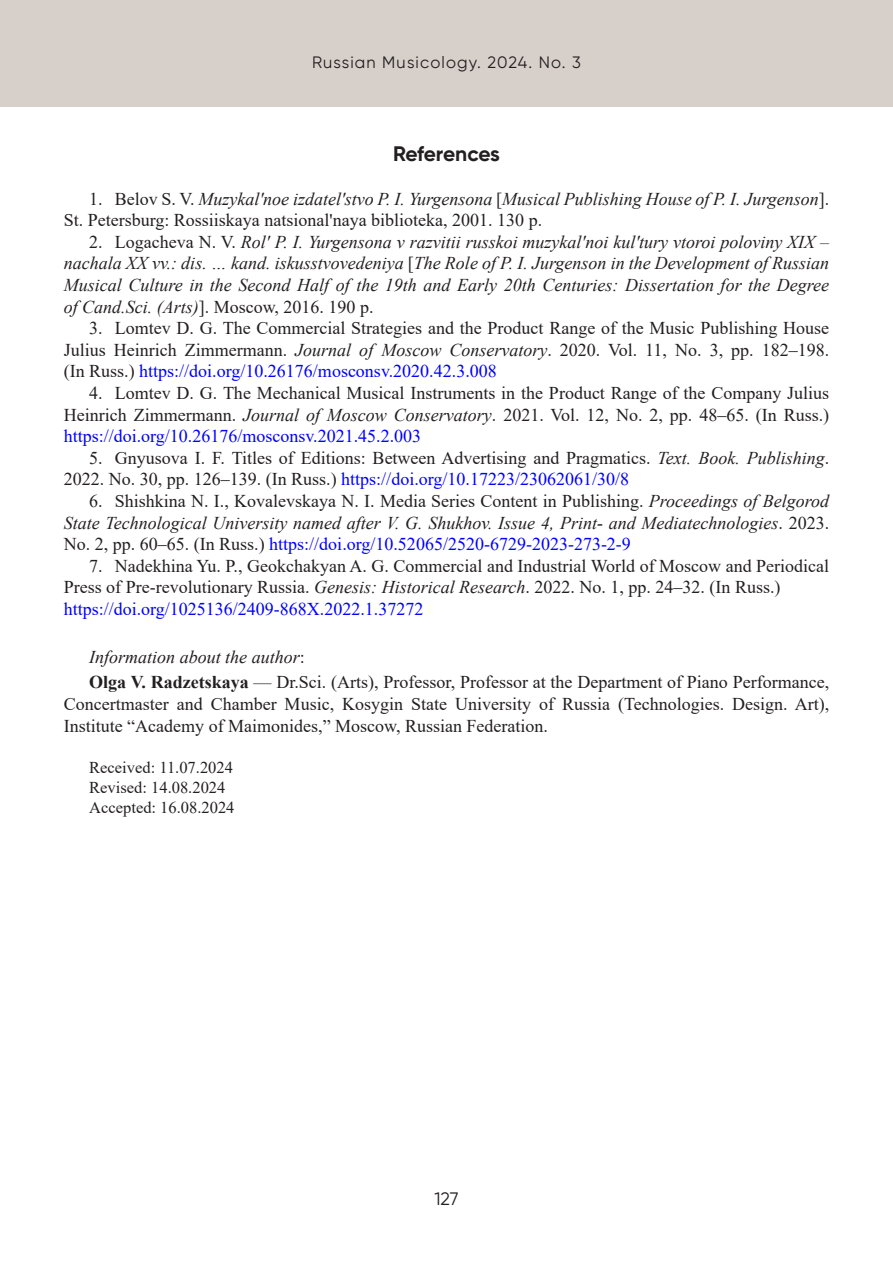
<style>
.page{position:relative;width:893px;height:1263px;background:#fff}
.page>*{position:absolute;margin:0;border:0;box-sizing:border-box;transform-origin:0 0}
.Список_литературы{font:700 21px "Gilroy";letter-spacing:-.015em;color:#231f20}
.Литература{font:18px/21.6px "Times New Roman";color:#231f20}
.Литература-2{font:italic 18px/21.6px "Times New Roman";color:#231f20;text-align:justify}
.Об_авторе{font:18px/21.6px "Times New Roman";color:#231f20;text-align:justify}
.Литература_DOI{font:18px "Times New Roman";color:#00f}
.Об_авторе-2{font:italic 18px "Times New Roman";color:#231f20}
.t1{font:18px "Gilroy";color:#231f20}
.Поступила{font:16.5px "Times New Roman";color:#231f20}
.t2{font:16.5px "Gilroy";letter-spacing:.07em;color:#231f20}
.s1{font-style:italic}
.s2{font-style:normal}
.s3{color:#00f}
.s4{font-style:normal;color:#00f}
.s5{font-weight:700}
</style>
<div class="page">
<div style="left:0;top:0;width:893px;height:107px;background:#d7d0ca"></div>
<p class="t2" style="left:312px;top:53px;width:270px">Russian Musicology. 2024. No. 3</p>
<p class="Список_литературы" style="left:393px;top:141px;width:108px">References</p>
<p class="Литература" style="left:64px;top:187px;width:767px;text-indent:26px">1. Belov S. V. <span class="s1">Muzykal'noe izdatel'stvo P. I. Yurgensona</span> [<span class="s1">Musical Publishing House of P. I. Jurgenson</span>].<br>St. Petersburg: Rossiiskaya natsional'naya biblioteka, 2001. 130 p.</p>
<p class="Литература-2" style="left:64px;top:231px;width:767px;text-indent:26px"><span class="s2">2. Logacheva N. V.</span> Rol' P. I. Yurgensona v razvitii russkoi muzykal'noi kul'tury vtoroi poloviny XIX – nachala XX vv.: dis. … kand. iskusstvovedeniya <span class="s2">[</span>The Role of P. I. Jurgenson in the Development of Russian Musical Culture in the Second Half of the 19th and Early 20th Centuries: Dissertation for the Degree of Cand.Sci. (Arts)<span class="s2">]. Moscow, 2016. 190 p.</span></p>
<p class="Литература" style="left:64px;top:317px;width:767px;text-align:justify;text-indent:26px">3. Lomtev D. G. The Commercial Strategies and the Product Range of the Music Publishing House Julius Heinrich Zimmermann. <span class="s1">Journal of Moscow Conservatory</span>. 2020. Vol. 11, No. 3, pp. 182‒198. (In Russ.) <span class="s3">https://doi.org/10.26176/mosconsv.2020.42.3.008</span></p>
<p class="Литература" style="left:64px;top:382px;width:767px;text-align:justify;text-indent:26px">4. Lomtev D. G. The Mechanical Musical Instruments in the Product Range of the Company Julius Heinrich Zimmermann. <span class="s1">Journal of Moscow Conservatory</span>. 2021. Vol. 12, No. 2, pp. 48‒65. (In Russ.) <span class="s3">https://doi.org/10.26176/mosconsv.2021.45.2.003</span></p>
<p class="Литература" style="left:64px;top:446px;width:767px;text-indent:26px">5. Gnyusova I. F. Titles of Editions: Between Advertising and Pragmatics. <span class="s1">Text. Book. Publishing</span>.<br>2022. No. 30, pp. 126‒139. (In Russ.) <span class="s3">https://doi.org/10.17223/23062061/30/8</span></p>
<p class="Литература-2" style="left:64px;top:490px;width:767px;text-indent:26px"><span class="s2">6. Shishkina N. I., Kovalevskaya N. I. Media Series Content in Publishing.</span> Proceedings of Belgorod State Technological University named after V. G. Shukhov. Issue 4, Print- and Mediatechnologies<span class="s2">. 2023.<br>No. 2, pp. 60‒65. (In Russ.)</span> <span class="s4">https://doi.org/10.52065/2520-6729-2023-273-2-9</span></p>
<p class="Литература" style="left:64px;top:554px;width:767px;text-indent:26px">7. Nadekhina Yu. P., Geokchakyan A. G. Commercial and Industrial World of Moscow and Periodical<br>Press of Pre-revolutionary Russia. <span class="s1">Genesis: Historical Research</span>. 2022. No. 1, pp. 24‒32. (In Russ.)</p>
<p class="Литература_DOI" style="left:64px;top:596px;width:361px">https://doi.org/1025136/2409-868X.2022.1.37272</p>
<p class="Об_авторе-2" style="left:89px;top:644px;width:217px">Information about the author<span class="s2">:</span></p>
<p class="Об_авторе" style="left:64px;top:671px;width:767px;text-indent:26px"><span class="s5">Olga V. Radzetskaya</span> — Dr.Sci. (Arts), Professor, Professor at the Department of Piano Performance, Concertmaster and Chamber Music, Kosygin State University of Russia (Technologies. Design. Art), Institute “Academy of Maimonides,” Moscow, Russian Federation.</p>
<p class="Поступила" style="left:89px;top:756px;width:145px">Received: 11.07.2024</p>
<p class="Поступила" style="left:89px;top:776px;width:138px">Revised: 14.08.2024</p>
<p class="Поступила" style="left:89px;top:795px;width:147px">Accepted: 16.08.2024</p>
<p class="t1" style="left:434px;top:1188px;width:26px">127</p>
</div>
